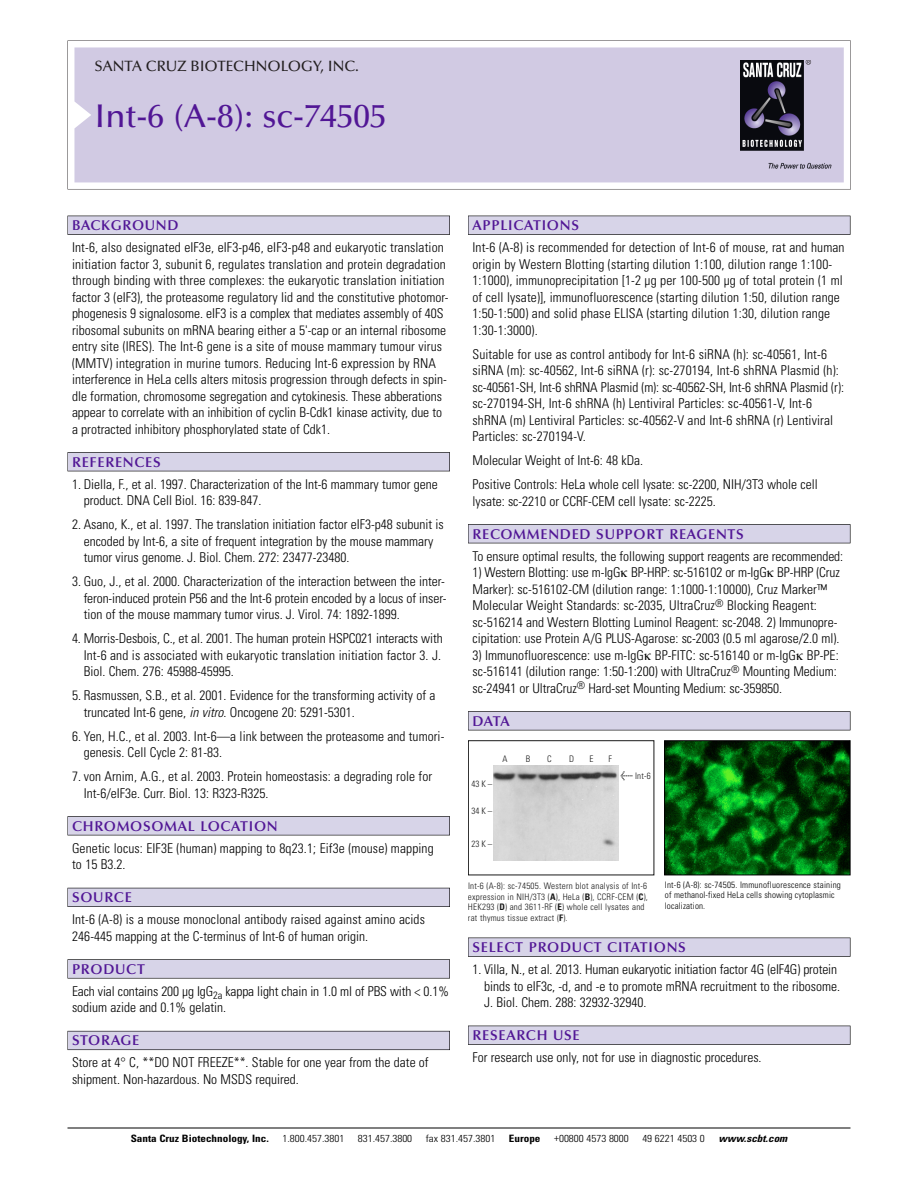
<style>
.page{position:relative;width:918px;height:1188px;background:#fff}
.page>*{position:absolute;margin:0;border:0;box-sizing:border-box;transform-origin:0 0}
.t1{font:500 33px "Optima";color:#511695}
.t2{font:500 15px "Optima";color:#231f20}
.t3{font:600 14.25px "Optima";letter-spacing:.05em;color:#511695}
.t4{font:300 condensed 13.5px/16.5px "Univers";color:#000}
.t5{font:300 condensed 10.2px "Univers";color:#000;scale:1.1 1}
.t6{font:700 condensed 10.2px "Univers";color:#000;scale:1.1 1}
.t7{font:italic 700 condensed 10.2px "Univers";color:#000;scale:1.1 1}
.t8{font:300 condensed 9px/10.5px "Univers";letter-spacing:.025em;color:#191919}
.t9{font:300 condensed 9px/10.5px "Univers";letter-spacing:.015em;color:#000}
.s1{font-style:italic}
.s2{font-family:"Meta Plus";font-weight:400;font-stretch:normal;font-size:10.5px}
.s3{font-weight:700}
</style>
<div class="page">
<svg style="left:68px;top:40px;width:783px;height:149px"></svg>
<div style="left:74px;top:47px;width:770px;height:135px;background:#d1cae3"></div>
<img style="left:741px;top:60px;width:90px;height:108px">
<div style="left:68px;top:216px;width:382px;height:19px;background:#535256"></div>
<div style="left:68px;top:216px;width:381px;height:18px;background:#d7d4e8"></div>
<div style="left:68px;top:452px;width:382px;height:19px;background:#515155"></div>
<div style="left:68px;top:453px;width:381px;height:18px;background:#d7d4e8"></div>
<div style="left:68px;top:816px;width:382px;height:19px;background:#545357"></div>
<div style="left:68px;top:817px;width:381px;height:18px;background:#d7d4e8"></div>
<div style="left:68px;top:888px;width:382px;height:19px;background:#535259"></div>
<div style="left:68px;top:888px;width:381px;height:18px;background:#d7d4e8"></div>
<svg style="left:68px;top:959px;width:382px;height:20px"></svg>
<div style="left:68px;top:960px;width:381px;height:18px;background:#d7d4e8"></div>
<div style="left:68px;top:1031px;width:382px;height:19px;background:#64626c"></div>
<div style="left:68px;top:1031px;width:381px;height:18px;background:#d7d4e8"></div>
<div style="left:468px;top:216px;width:382px;height:19px;background:#535256"></div>
<div style="left:468px;top:216px;width:382px;height:18px;background:#d7d4e8"></div>
<div style="left:468px;top:524px;width:382px;height:19px;background:#515155"></div>
<div style="left:468px;top:525px;width:382px;height:18px;background:#d7d4e8"></div>
<div style="left:468px;top:711px;width:382px;height:19px;background:#545357"></div>
<div style="left:468px;top:712px;width:382px;height:18px;background:#d7d4e8"></div>
<div style="left:468px;top:938px;width:382px;height:19px;background:#545457"></div>
<div style="left:468px;top:938px;width:382px;height:18px;background:#d7d4e8"></div>
<div style="left:468px;top:1026px;width:382px;height:19px;background:#535256"></div>
<div style="left:468px;top:1026px;width:382px;height:18px;background:#d7d4e8"></div>
<hr style="left:68px;top:1128px;width:782px;height:1px;background:#000">
<img style="left:666px;top:742px;width:182px;height:131px">
<div style="left:664px;top:740px;width:186px;height:135px;border:1px solid #000"></div>
<div style="left:468px;top:740px;width:186px;height:135px;border:1px solid #191919"></div>
<img style="left:493px;top:765px;width:125px;height:96px">
<p class="t2" style="left:94px;top:60px;width:266px">SANTA CRUZ BIOTECHNOLOGY, INC.</p>
<p class="t1" style="left:94px;top:102px;width:294px">Int-6 (A-8): sc-74505</p>
<p class="t3" style="left:72px;top:219px;width:108px">BACKGROUND</p>
<p class="t4" style="left:72px;top:240px;width:378px">Int-6, also designated eIF3e, eIF3-p46, eIF3-p48 and eukaryotic translation initiation factor 3, subunit 6, regulates translation and protein degradation through binding with three complexes: the eukaryotic translation initiation factor 3 (eIF3), the proteasome regulatory lid and the constitutive photomor&shy;phogenesis 9 signalosome. eIF3 is a complex that mediates assembly of 40S ribosomal subunits on mRNA bearing either a 5'-cap or an internal ribosome entry site (IRES). The Int-6 gene is a site of mouse mammary tumour virus (MMTV) integration in murine tumors. Reducing Int-6 expression by RNA interference in HeLa cells alters mitosis progression through defects in spin&shy;dle formation, chromosome segregation and cytokinesis. These abberations appear to correlate with an inhibition of cyclin B-Cdk1 kinase activity, due to a protracted inhibitory phosphorylated state of Cdk1.</p>
<p class="t3" style="left:72px;top:456px;width:90px">REFERENCES</p>
<p class="t4" style="left:84px;top:477px;width:356px;text-indent:-12px">1. Diella, F., et al. 1997. Characterization of the Int-6 mammary tumor gene product. DNA Cell Biol. 16: 839-847.</p>
<p class="t4" style="left:84px;top:517px;width:362px;text-indent:-12px">2. Asano, K., et al. 1997. The translation initiation factor eIF3-p48 subunit is encoded by Int-6, a site of frequent integration by the mouse mammary tumor virus genome. J. Biol. Chem. 272: 23477-23480.</p>
<p class="t4" style="left:84px;top:574px;width:364px;text-indent:-12px">3. Guo, J., et al. 2000. Characterization of the interaction between the inter&shy;feron-induced protein P56 and the Int-6 protein encoded by a locus of inser&shy;tion of the mouse mammary tumor virus. J. Virol. 74: 1892-1899.</p>
<p class="t4" style="left:84px;top:631px;width:361px;text-align:justify;text-indent:-12px">4. Morris-Desbois, C., et al. 2001. The human protein HSPC021 interacts with Int-6 and is associated with eukaryotic translation initiation factor 3. J.<br>Biol. Chem. 276: 45988-45995.</p>
<p class="t4" style="left:84px;top:688px;width:353px;text-indent:-12px">5. Rasmussen, S.B., et al. 2001. Evidence for the transforming activity of a truncated Int-6 gene, <span class="s1">in vitro</span>. Oncogene 20: 5291-5301.</p>
<p class="t4" style="left:84px;top:729px;width:362px;text-indent:-12px">6. Yen, H.C., et al. 2003. Int-6—a link between the proteasome and tumori&shy;genesis. Cell Cycle 2: 81-83.</p>
<p class="t4" style="left:84px;top:769px;width:350px;text-indent:-12px">7. von Arnim, A.G., et al. 2003. Protein homeostasis: a degrading role for<br>Int-6/eIF3e. Curr. Biol. 13: R323-R325.</p>
<p class="t3" style="left:72px;top:820px;width:207px">CHROMOSOMAL LOCATION</p>
<p class="t4" style="left:72px;top:841px;width:363px">Genetic locus: EIF3E (human) mapping to 8q23.1; Eif3e (mouse) mapping to 15 B3.2.</p>
<p class="t3" style="left:72px;top:891px;width:61px">SOURCE</p>
<p class="t4" style="left:72px;top:913px;width:354px">Int-6 (A-8) is a mouse monoclonal antibody raised against amino acids<br>246-445 mapping at the C-terminus of Int-6 of human origin.</p>
<p class="t3" style="left:72px;top:963px;width:74px">PRODUCT</p>
<p class="t4" style="left:72px;top:984px;width:379px">Each vial contains 200 µg IgG<sub>2a</sub> kappa light chain in 1.0 ml of PBS with &lt; 0.1% sodium azide and 0.1% gelatin.</p>
<p class="t3" style="left:72px;top:1035px;width:69px">STORAGE</p>
<p class="t4" style="left:72px;top:1056px;width:358px">Store at 4° C, **DO NOT FREEZE**. Stable for one year from the date of shipment. Non-hazardous. No MSDS required.</p>
<p class="t3" style="left:473px;top:219px;width:108px">APPLICATIONS</p>
<p class="t4" style="left:473px;top:240px;width:374px">Int-6 (A-8) is recommended for detection of Int-6 of mouse, rat and human origin by Western Blotting (starting dilution 1:100, dilution range 1:100- 1:1000), immunoprecipitation [1-2 µg per 100-500 µg of total protein (1 ml of cell lysate)], immunofluorescence (starting dilution 1:50, dilution range 1:50-1:500) and solid phase ELISA (starting dilution 1:30, dilution range 1:30-1:3000).</p>
<p class="t4" style="left:473px;top:347px;width:373px">Suitable for use as control antibody for Int-6 siRNA (h): sc-40561, Int-6 siRNA (m): sc-40562, Int-6 siRNA (r): sc-270194, Int-6 shRNA Plasmid (h): sc-40561-SH, Int-6 shRNA Plasmid (m): sc-40562-SH, Int-6 shRNA Plasmid (r): sc-270194-SH, Int-6 shRNA (h) Lentiviral Particles: sc-40561-V, Int-6 shRNA (m) Lentiviral Particles: sc-40562-V and Int-6 shRNA (r) Lentiviral Particles: sc-270194-V.</p>
<p class="t4" style="left:473px;top:453px;width:172px">Molecular Weight of Int-6: 48 kDa.</p>
<p class="t4" style="left:473px;top:477px;width:347px">Positive Controls: HeLa whole cell lysate: sc-2200, NIH/3T3 whole cell lysate: sc-2210 or CCRF-CEM cell lysate: sc-2225.</p>
<p class="t3" style="left:473px;top:528px;width:273px">RECOMMENDED SUPPORT REAGENTS</p>
<p class="t4" style="left:473px;top:549px;width:372px">To ensure optimal results, the following support reagents are recommended:</p>
<p class="t4" style="left:473px;top:565px;width:369px">1) Western Blotting: use m-IgG BP-HRP: sc-516102 or m-IgG BP-HRP (Cruz Marker): sc-516102-CM (dilution range: 1:1000-1:10000), Cruz Marker™ Molecular Weight Standards: sc-2035, UltraCruz<sup>®</sup> Blocking Reagent: sc-516214 and Western Blotting Luminol Reagent: sc-2048. 2) Immunopre&shy;cipitation: use Protein A/G PLUS-Agarose: sc-2003 (0.5 ml agarose/2.0 ml).</p>
<p class="t4" style="left:473px;top:648px;width:368px">3) Immunofluorescence: use m-IgG BP-FITC: sc-516140 or m-IgG BP-PE: sc-516141 (dilution range: 1:50-1:200) with UltraCruz<sup>®</sup> Mounting Medium: sc-24941 or UltraCruz<sup>®</sup> Hard-set Mounting Medium: sc-359850.</p>
<p class="t3" style="left:473px;top:715px;width:39px">DATA</p>
<p class="t8" style="left:471px;top:779px;width:22px">43K–</p>
<p class="t8" style="left:471px;top:806px;width:22px">34K–</p>
<p class="t8" style="left:471px;top:839px;width:22px">23K–</p>
<p class="t8" style="left:503px;top:755px;width:7px">A</p>
<p class="t8" style="left:526px;top:755px;width:6px">B</p>
<p class="t8" style="left:547px;top:755px;width:6px">C</p>
<p class="t8" style="left:569px;top:755px;width:7px">D</p>
<p class="t8" style="left:590px;top:755px;width:5px">E</p>
<p class="t8" style="left:608px;top:755px;width:5px">F</p>
<p class="t8" style="left:620px;top:772px;width:32px"><span class="s2">&lt;</span> Int-6</p>
<p class="t8" style="left:468px;top:882px;width:181px">Int-6 (A-8): sc-74505. Western blot analysis of Int-6 expression in NIH/3T3 (<span class="s3">A</span>), HeLa (<span class="s3">B</span>), CCRF-CEM (<span class="s3">C</span>), HEK293 (<span class="s3">D</span>) and 3611-RF (<span class="s3">E</span>) whole cell lysates and rat thymus tissue extract (<span class="s3">F</span>).</p>
<p class="t9" style="left:665px;top:880px;width:178px">Int-6 (A-8): sc-74505. Immunofluorescence staining of methanol-fixed HeLa cells showing cytoplasmic localization.</p>
<p class="t3" style="left:473px;top:941px;width:215px">SELECT PRODUCT CITATIONS</p>
<p class="t4" style="left:484px;top:962px;width:357px;text-indent:-12px">1. Villa, N., et al. 2013. Human eukaryotic initiation factor 4G (eIF4G) protein binds to eIF3c, -d, and -e to promote mRNA recruitment to the ribosome.<br>J. Biol. Chem. 288: 32932-32940.</p>
<p class="t3" style="left:473px;top:1029px;width:109px">RESEARCH USE</p>
<p class="t4" style="left:473px;top:1050px;width:291px">For research use only, not for use in diagnostic procedures.</p>
<p class="t6" style="left:131px;top:1135px;width:127px">Santa Cruz Biotechnology, Inc.</p>
<p class="t5" style="left:282px;top:1135px;width:58px">1.800.457.3801</p>
<p class="t5" style="left:358px;top:1135px;width:51px">831.457.3800</p>
<p class="t5" style="left:426px;top:1135px;width:65px">fax 831.457.3801</p>
<p class="t6" style="left:509px;top:1135px;width:30px">Europe</p>
<p class="t5" style="left:554px;top:1135px;width:69px">+00800 4573 8000</p>
<p class="t5" style="left:642px;top:1135px;width:58px">49 6221 4503 0</p>
<p class="t7" style="left:719px;top:1135px;width:66px">www.scbt.com</p>
</div>
